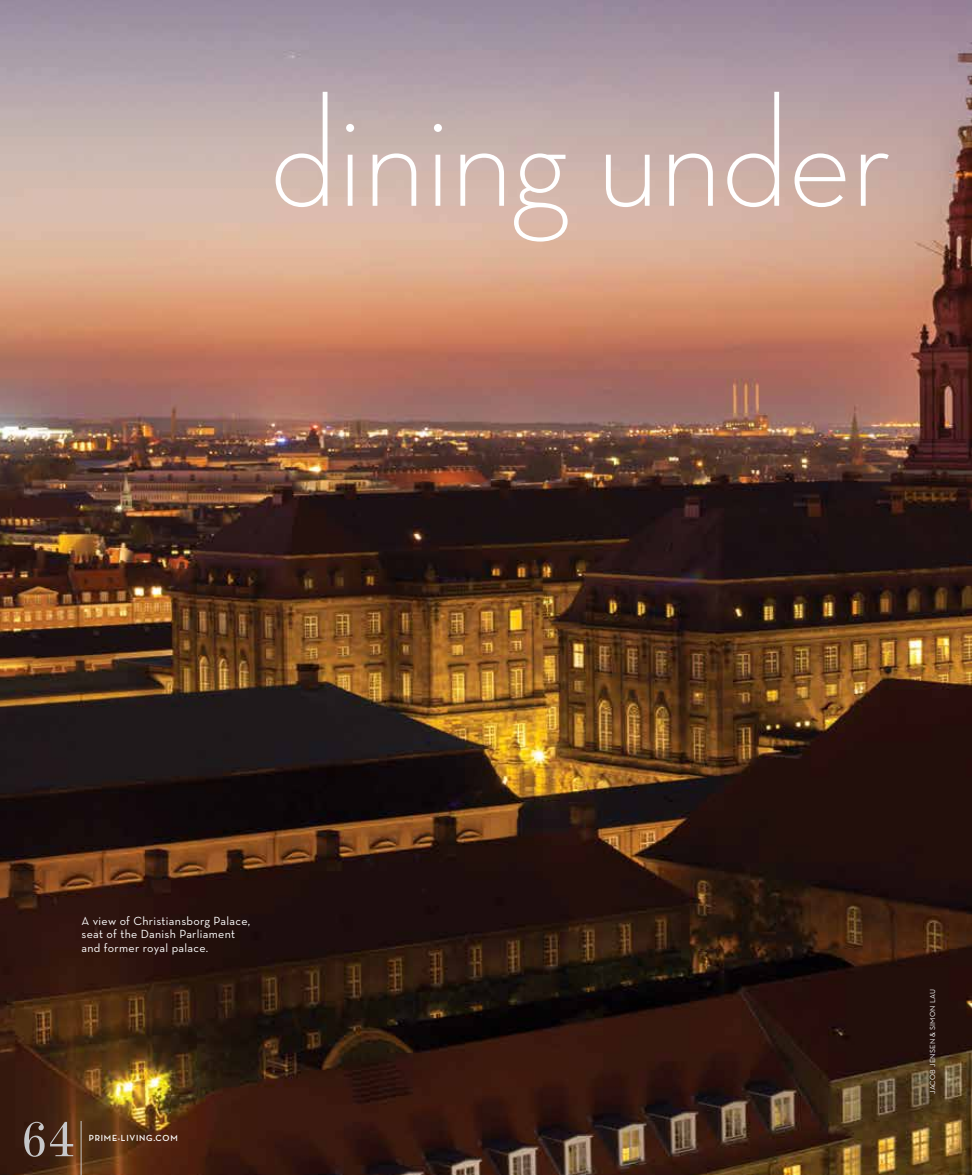
<style>
.page{position:relative;width:972px;height:1175px;background:#fff}
.page>*{position:absolute;margin:0;border:0;box-sizing:border-box;transform-origin:0 0}
.t1{font:300 160.5px "Neutra Display";color:#fff}
.t2{font:52.2px "De Vinne BT Text";color:#c7c8ca}
.t3{font:12px/13.2px "Neutra Text";letter-spacing:.025em;color:#fff}
.t4{font:700 9px "Neutra Display";letter-spacing:.085em;color:#fff}
.t5{font:7.5px "Neutra Text";letter-spacing:.025em;color:#fff}
</style>
<div class="page">
<img style="left:0;top:0;width:972px;height:1174px">
<hr style="left:81px;top:1120px;width:1px;height:54px;background:#c7c8ca">
<h1 class="t1" style="left:270px;top:65px;width:622px">dining under</h1>
<p class="t3" style="left:81px;top:914px;width:170px">A view of Christiansborg Palace, seat of the Danish Parliament and former royal palace.</p>
<h2 class="t2" style="left:21px;top:1107px;width:56px">64</h2>
<p class="t4" style="left:89px;top:1133px;width:90px">PRIME-LIVING.COM</p>
<p class="t5" style="left:928px;top:1094px;width:106px;rotate:-90deg">JACOB JENSEN &amp; SIMON LAU</p>
</div>
